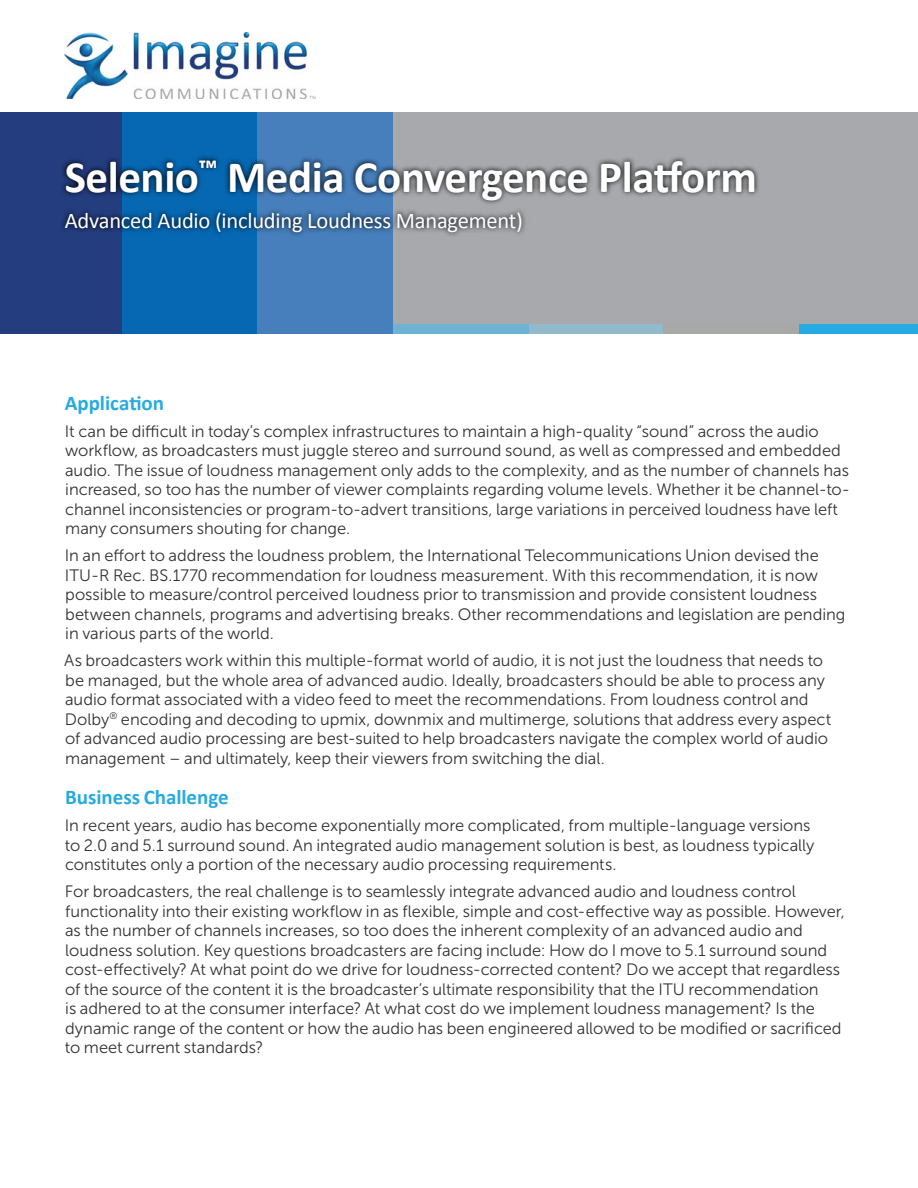
<style>
.page{position:relative;width:918px;height:1188px;background:#fff}
.page>*{position:absolute;margin:0;border:0;box-sizing:border-box;transform-origin:0 0}
.t1{font:700 45px "Calibri";letter-spacing:-.01em;color:#fff}
.t2{font:22.5px "Calibri";letter-spacing:-.01em;color:#fff}
.t3{font:700 21px "Calibri";color:#27aae1}
.t4{font:16.5px/19.5px "Museo Sans 300";color:#333334}
</style>
<div class="page">
<div style="left:0;top:112px;width:918px;height:214px;background:#a7a9ac"></div>
<div style="left:0;top:112px;width:122px;height:222px;background:#233d7e"></div>
<div style="left:122px;top:112px;width:135px;height:222px;background:#0668b3"></div>
<div style="left:528px;top:324px;width:136px;height:10px;background:#91bacd"></div>
<div style="left:664px;top:324px;width:135px;height:10px;background:#a8a8a7"></div>
<div style="left:799px;top:324px;width:119px;height:10px;background:#27aae1"></div>
<div style="left:393px;top:324px;width:135px;height:10px;background:#6eb3d3"></div>
<div style="left:257px;top:112px;width:136px;height:222px;background:#467fbc"></div>
<svg style="left:62px;top:155px;width:697px;height:81px"></svg>
<img style="left:65px;top:33px;width:251px;height:65px">
<h1 class="t1" style="left:65px;top:148px;width:694px">Selenio<sup>™</sup> Media Convergence Platform</h1>
<h2 class="t2" style="left:65px;top:206px;width:460px">Advanced Audio (including Loudness Management)</h2>
<p class="t3" style="left:65px;top:390px;width:101px">Application</p>
<p class="t4" style="left:65px;top:422px;width:786px">It can be difficult in today’s complex infrastructures to maintain a high-quality “sound” across the audio workflow, as broadcasters must juggle stereo and surround sound, as well as compressed and embedded audio. The issue of loudness management only adds to the complexity, and as the number of channels has increased, so too has the number of viewer complaints regarding volume levels. Whether it be channel-to&shy;channel inconsistencies or program-to-advert transitions, large variations in perceived loudness have left many consumers shouting for change.</p>
<p class="t4" style="left:65px;top:546px;width:782px">In an effort to address the loudness problem, the International Telecommunications Union devised the ITU-R Rec. BS.1770 recommendation for loudness measurement. With this recommendation, it is now possible to measure/control perceived loudness prior to transmission and provide consistent loudness between channels, programs and advertising breaks. Other recommendations and legislation are pending in various parts of the world.</p>
<p class="t4" style="left:64px;top:651px;width:769px">As broadcasters work within this multiple-format world of audio, it is not just the loudness that needs to be managed, but the whole area of advanced audio. Ideally, broadcasters should be able to process any audio format associated with a video feed to meet the recommendations. From loudness control and Dolby<sup>®</sup> encoding and decoding to upmix, downmix and multimerge, solutions that address every aspect of advanced audio processing are best-suited to help broadcasters navigate the complex world of audio management – and ultimately, keep their viewers from switching the dial.</p>
<p class="t3" style="left:65px;top:784px;width:165px">Business Challenge</p>
<p class="t4" style="left:65px;top:816px;width:751px">In recent years, audio has become exponentially more complicated, from multiple-language versions to 2.0 and 5.1 surround sound. An integrated audio management solution is best, as loudness typically constitutes only a portion of the necessary audio processing requirements.</p>
<p class="t4" style="left:65px;top:882px;width:781px">For broadcasters, the real challenge is to seamlessly integrate advanced audio and loudness control functionality into their existing workflow in as flexible, simple and cost-effective way as possible. However, as the number of channels increases, so too does the inherent complexity of an advanced audio and loudness solution. Key questions broadcasters are facing include: How do I move to 5.1 surround sound cost-effectively? At what point do we drive for loudness-corrected content? Do we accept that regardless of the source of the content it is the broadcaster’s ultimate responsibility that the ITU recommendation<br>is adhered to at the consumer interface? At what cost do we implement loudness management? Is the dynamic range of the content or how the audio has been engineered allowed to be modified or sacrificed to meet current standards?</p>
</div>
